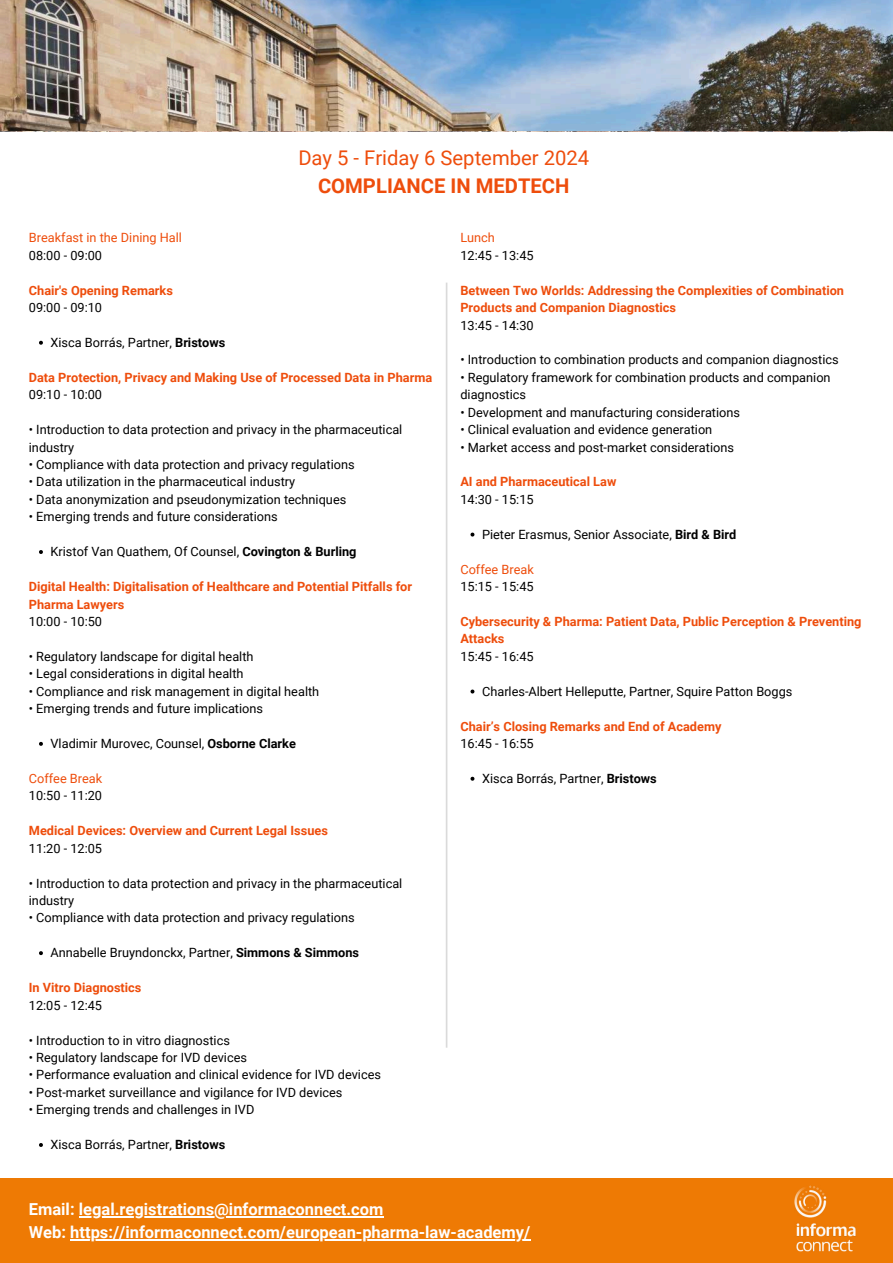
<style>
.page{position:relative;width:893px;height:1263px;background:#fff}
.page>*{position:absolute;margin:0;border:0;box-sizing:border-box;transform-origin:0 0}
.t1{font:20.25px "Roboto";color:#ee4d0c}
.t2{font:700 20.25px "Roboto";color:#ee4d0c}
.t3{font:700 16.5px/23.1px "Roboto";color:#fff}
.t4{font:15px/20.9px "Roboto";color:#fff}
.t5{font:12.75px/17.4px "Roboto";color:#000}
.t6{font:700 12.75px/17.4px "Roboto";color:#ee4d0c}
.t7{font:12.75px "Roboto";color:#ee4d0c}
.s1{font-weight:700}
</style>
<div class="page">
<div style="left:0;top:1178px;width:893px;height:85px;background:#ee7a04"></div>
<img style="left:794px;top:1185px;width:62px;height:67px">
<img style="left:0;top:0;width:893px;height:131px">
<svg style="left:39px;top:341px;width:4px;height:4px"></svg>
<svg style="left:39px;top:550px;width:4px;height:4px"></svg>
<svg style="left:39px;top:742px;width:4px;height:4px"></svg>
<svg style="left:39px;top:951px;width:4px;height:4px"></svg>
<svg style="left:39px;top:1143px;width:4px;height:4px"></svg>
<svg style="left:470px;top:533px;width:4px;height:3px"></svg>
<svg style="left:470px;top:689px;width:4px;height:4px"></svg>
<svg style="left:470px;top:777px;width:4px;height:4px"></svg>
<hr style="left:446px;top:283px;width:1px;height:765px;background:#dadada">
<hr style="left:79px;top:1216px;width:304px;height:1px;background:#fff">
<hr style="left:70px;top:1239px;width:460px;height:1px;background:#fff">
<h1 class="t1" style="left:298px;top:144px;width:292px">Day 5 - Friday 6 September 2024</h1>
<h1 class="t2" style="left:318px;top:172px;width:253px">COMPLIANCE IN MEDTECH</h1>
<p class="t7" style="left:29px;top:229px;width:155px">Breakfast in the Dining Hall</p>
<p class="t5" style="left:29px;top:246px;width:75px">08:00 - 09:00</p>
<p class="t6" style="left:29px;top:281px;width:145px">Chair's Opening Remarks</p>
<p class="t5" style="left:29px;top:298px;width:75px">09:00 - 09:10</p>
<p class="t5" style="left:51px;top:333px;width:176px">Xisca Borrás, Partner, <span class="s1">Bristows</span></p>
<p class="t6" style="left:29px;top:368px;width:405px">Data Protection, Privacy and Making Use of Processed Data in Pharma</p>
<p class="t5" style="left:29px;top:386px;width:75px">09:10 - 10:00</p>
<p class="t5" style="left:29px;top:420px;width:375px">• Introduction to data protection and privacy in the pharmaceutical industry</p>
<p class="t5" style="left:29px;top:455px;width:327px">• Compliance with data protection and privacy regulations</p>
<p class="t5" style="left:29px;top:473px;width:268px">• Data utilization in the pharmaceutical industry</p>
<p class="t5" style="left:29px;top:490px;width:319px">• Data anonymization and pseudonymization techniques</p>
<p class="t5" style="left:29px;top:508px;width:250px">• Emerging trends and future considerations</p>
<p class="t5" style="left:51px;top:542px;width:307px">Kristof Van Quathem, Of Counsel, <span class="s1">Covington &amp; Burling</span></p>
<p class="t6" style="left:29px;top:577px;width:385px">Digital Health: Digitalisation of Healthcare and Potential Pitfalls for<br>Pharma Lawyers</p>
<p class="t5" style="left:29px;top:612px;width:75px">10:00 - 10:50</p>
<p class="t5" style="left:29px;top:647px;width:226px">• Regulatory landscape for digital health</p>
<p class="t5" style="left:29px;top:665px;width:216px">• Legal considerations in digital health</p>
<p class="t5" style="left:29px;top:682px;width:292px">• Compliance and risk management in digital health</p>
<p class="t5" style="left:29px;top:699px;width:236px">• Emerging trends and future implications</p>
<p class="t5" style="left:51px;top:734px;width:247px">Vladimir Murovec, Counsel, <span class="s1">Osborne Clarke</span></p>
<p class="t7" style="left:29px;top:769px;width:75px">Coffee Break</p>
<p class="t5" style="left:29px;top:787px;width:75px">10:50 - 11:20</p>
<p class="t6" style="left:29px;top:821px;width:300px">Medical Devices: Overview and Current Legal Issues</p>
<p class="t5" style="left:29px;top:839px;width:75px">11:20 - 12:05</p>
<p class="t5" style="left:29px;top:874px;width:375px">• Introduction to data protection and privacy in the pharmaceutical industry</p>
<p class="t5" style="left:29px;top:909px;width:327px">• Compliance with data protection and privacy regulations</p>
<p class="t5" style="left:51px;top:944px;width:310px">Annabelle Bruyndonckx, Partner, <span class="s1">Simmons &amp; Simmons</span></p>
<p class="t6" style="left:29px;top:978px;width:114px">In Vitro Diagnostics</p>
<p class="t5" style="left:29px;top:996px;width:75px">12:05 - 12:45</p>
<p class="t5" style="left:29px;top:1031px;width:203px">• Introduction to in vitro diagnostics</p>
<p class="t5" style="left:29px;top:1048px;width:220px">• Regulatory landscape for IVD devices</p>
<p class="t5" style="left:29px;top:1066px;width:354px">• Performance evaluation and clinical evidence for IVD devices</p>
<p class="t5" style="left:29px;top:1083px;width:315px">• Post-market surveillance and vigilance for IVD devices</p>
<p class="t5" style="left:29px;top:1100px;width:227px">• Emerging trends and challenges in IVD</p>
<p class="t5" style="left:51px;top:1135px;width:176px">Xisca Borrás, Partner, <span class="s1">Bristows</span></p>
<p class="t7" style="left:460px;top:229px;width:36px">Lunch</p>
<p class="t5" style="left:460px;top:246px;width:75px">12:45 - 13:45</p>
<p class="t6" style="left:460px;top:281px;width:385px">Between Two Worlds: Addressing the Complexities of Combination<br>Products and Companion Diagnostics</p>
<p class="t5" style="left:460px;top:316px;width:75px">13:45 - 14:30</p>
<p class="t5" style="left:460px;top:351px;width:380px">• Introduction to combination products and companion diagnostics</p>
<p class="t5" style="left:460px;top:368px;width:372px">• Regulatory framework for combination products and companion diagnostics</p>
<p class="t5" style="left:460px;top:403px;width:281px">• Development and manufacturing considerations</p>
<p class="t5" style="left:460px;top:420px;width:253px">• Clinical evaluation and evidence generation</p>
<p class="t5" style="left:460px;top:438px;width:275px">• Market access and post-market considerations</p>
<p class="t6" style="left:460px;top:473px;width:157px">AI and Pharmaceutical Law</p>
<p class="t5" style="left:460px;top:490px;width:75px">14:30 - 15:15</p>
<p class="t5" style="left:482px;top:525px;width:256px">Pieter Erasmus, Senior Associate, <span class="s1">Bird &amp; Bird</span></p>
<p class="t7" style="left:460px;top:560px;width:75px">Coffee Break</p>
<p class="t5" style="left:460px;top:577px;width:75px">15:15 - 15:45</p>
<p class="t6" style="left:460px;top:612px;width:402px">Cybersecurity &amp; Pharma: Patient Data, Public Perception &amp; Preventing<br>Attacks</p>
<p class="t5" style="left:460px;top:647px;width:75px">15:45 - 16:45</p>
<p class="t5" style="left:482px;top:682px;width:312px">Charles-Albert Helleputte, Partner, Squire Patton Boggs</p>
<p class="t6" style="left:460px;top:717px;width:262px">Chair’s Closing Remarks and End of Academy</p>
<p class="t5" style="left:460px;top:734px;width:75px">16:45 - 16:55</p>
<p class="t5" style="left:482px;top:769px;width:176px">Xisca Borrás, Partner, <span class="s1">Bristows</span></p>
<p class="t3" style="left:29px;top:1197px;width:503px">Email: legal.registrations@informaconnect.com<br>Web: https://informaconnect.com/european-pharma-law-academy/</p>
<p class="t4" style="left:29px;top:1201px;width:266px"><span class="s1">More Information:<br>Email:</span> legal.registrations@informa.com</p>
<p class="t4" style="left:28px;top:1207px;width:390px"><span class="s1">Email:</span> legal.registrations@informa.com<br><span class="s1">Web:</span> https://informaconnect.com/eu-competition-school/</p>
</div>
